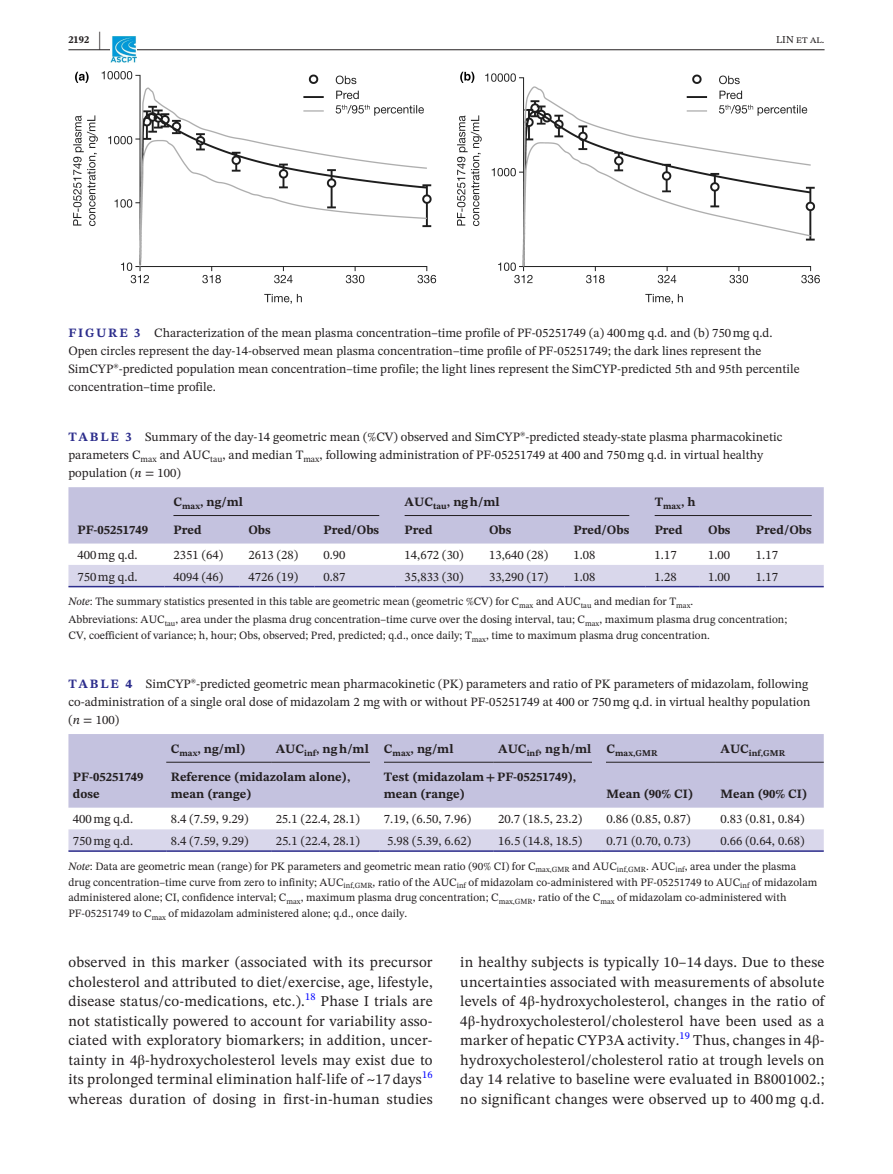
<style>
.page{position:relative;width:893px;height:1174px;background:#fff}
.page>*{position:absolute;margin:0;border:0;box-sizing:border-box;transform-origin:0 0}
.t1{font:15px/19.5px "STIX Two Text";letter-spacing:.015em;color:#231f20;text-align:justify}
.t2{font:12.75px/18px "STIX Two Text";color:#231f20}
.t3{font:700 12.75px/17.2px "STIX Two Text";color:#231f20}
.t4{font:11.25px/15.8px "STIX Two Text";color:#231f20}
.t5{font:10.5px "STIX Two Text";color:#231f20}
.t6{font:10.5px "STIX Two Text";color:#00f}
.t7{font:700 10.5px "STIX Two Text";color:#231f20}
.t8{font:700 8.85px "STIX Two Text";color:#231f20}
.s1{font-size:21px}
.s2{font-weight:700;color:#2c2d8c}
.s3{font-style:italic}
.s4{font-family:"STIX"}
</style>
<div class="page">
<hr style="left:68px;top:49px;width:756px;height:1px;background:#231f20">
<img style="left:111px;top:37px;width:25px;height:25px">
<img style="left:73px;top:71px;width:747px;height:233px">
<div style="left:68px;top:487px;width:756px;height:56px;background:#c4c2df"></div>
<div style="left:68px;top:565px;width:756px;height:21px;background:#d9d7eb"></div>
<hr style="left:68px;top:586px;width:96px;height:1px;background:#2c2d8c">
<hr style="left:164px;top:586px;width:75px;height:1px;background:#2c2d8c">
<hr style="left:239px;top:586px;width:75px;height:1px;background:#2c2d8c">
<hr style="left:314px;top:586px;width:82px;height:1px;background:#2c2d8c">
<hr style="left:396px;top:586px;width:84px;height:1px;background:#2c2d8c">
<hr style="left:480px;top:586px;width:84px;height:1px;background:#2c2d8c">
<hr style="left:564px;top:586px;width:82px;height:1px;background:#2c2d8c">
<hr style="left:646px;top:586px;width:53px;height:1px;background:#2c2d8c">
<hr style="left:699px;top:586px;width:48px;height:1px;background:#2c2d8c">
<hr style="left:747px;top:586px;width:77px;height:1px;background:#2c2d8c">
<hr style="left:173px;top:515px;width:206px;height:1px;background:#231f20">
<hr style="left:405px;top:515px;width:224px;height:1px;background:#231f20">
<hr style="left:655px;top:515px;width:157px;height:1px;background:#231f20">
<div style="left:68px;top:734px;width:756px;height:73px;background:#c4c2df"></div>
<div style="left:68px;top:829px;width:756px;height:21px;background:#d9d7eb"></div>
<hr style="left:68px;top:850px;width:98px;height:2px;background:#2c2d8c">
<hr style="left:166px;top:850px;width:105px;height:2px;background:#2c2d8c">
<hr style="left:271px;top:850px;width:108px;height:2px;background:#2c2d8c">
<hr style="left:379px;top:850px;width:115px;height:2px;background:#2c2d8c">
<hr style="left:494px;top:850px;width:108px;height:2px;background:#2c2d8c">
<hr style="left:602px;top:850px;width:114px;height:2px;background:#2c2d8c">
<hr style="left:716px;top:850px;width:108px;height:2px;background:#2c2d8c">
<hr style="left:166px;top:762px;width:105px;height:1px;background:#231f20">
<hr style="left:271px;top:762px;width:108px;height:1px;background:#231f20">
<hr style="left:379px;top:762px;width:115px;height:1px;background:#231f20">
<hr style="left:494px;top:762px;width:108px;height:1px;background:#231f20">
<hr style="left:602px;top:762px;width:114px;height:1px;background:#231f20">
<hr style="left:716px;top:762px;width:108px;height:1px;background:#231f20">
<div style="left:370px;top:757px;width:13px;height:8px;background:#c4c2df"></div>
<div style="left:592px;top:759px;width:14px;height:8px;background:#c4c2df"></div>
<p class="t7" style="left:68px;top:32px;width:34px">2192 <span class="s1">|</span></p>
<p class="t5" style="left:776px;top:32px;width:50px">LIN et al.</p>
<p class="t2" style="left:68px;top:324px;width:733px"><span class="s2">FIGURE 3</span> Characterization of the mean plasma concentration–time profile of PF-05251749 (a) 400mg q.d. and (b) 750mg q.d.<br>Open circles represent the day-14-observed mean plasma concentration–time profile of PF-05251749; the dark lines represent the SimCYP®-predicted population mean concentration–time profile; the light lines represent the SimCYP-predicted 5th and 95th percentile concentration–time profile.</p>
<p class="t2" style="left:68px;top:428px;width:715px"><span class="s2">TABLE 3</span> Summary of the day-14 geometric mean (%CV) observed and SimCYP®-predicted steady-state plasma pharmacokinetic parameters C<sub>max</sub> and AUC<sub>tau</sub>, and median T<sub>max</sub>, following administration of PF-05251749 at 400 and 750mg q.d. in virtual healthy population (<span class="s3">n</span> = 100)</p>
<p class="t3" style="left:77px;top:522px;width:72px">PF-05251749</p>
<p class="t3" style="left:173px;top:493px;width:71px">C<sub>max</sub>, ng/ml</p>
<p class="t3" style="left:405px;top:493px;width:97px">AUC<sub>tau</sub>, ngh/ml</p>
<p class="t3" style="left:655px;top:493px;width:42px">T<sub>max</sub>, h</p>
<p class="t3" style="left:173px;top:522px;width:30px">Pred</p>
<p class="t3" style="left:248px;top:522px;width:24px">Obs</p>
<p class="t3" style="left:323px;top:522px;width:57px">Pred/Obs</p>
<p class="t3" style="left:405px;top:522px;width:30px">Pred</p>
<p class="t3" style="left:489px;top:522px;width:24px">Obs</p>
<p class="t3" style="left:573px;top:522px;width:57px">Pred/Obs</p>
<p class="t3" style="left:655px;top:522px;width:30px">Pred</p>
<p class="t3" style="left:708px;top:522px;width:24px">Obs</p>
<p class="t3" style="left:756px;top:522px;width:57px">Pred/Obs</p>
<p class="t2" style="left:77px;top:545px;width:62px">400mg q.d.</p>
<p class="t2" style="left:173px;top:545px;width:51px">2351 (64)</p>
<p class="t2" style="left:248px;top:545px;width:51px">2613 (28)</p>
<p class="t2" style="left:323px;top:545px;width:24px">0.90</p>
<p class="t2" style="left:405px;top:545px;width:61px">14,672 (30)</p>
<p class="t2" style="left:489px;top:545px;width:61px">13,640 (28)</p>
<p class="t2" style="left:573px;top:545px;width:24px">1.08</p>
<p class="t2" style="left:655px;top:545px;width:24px">1.17</p>
<p class="t2" style="left:708px;top:545px;width:24px">1.00</p>
<p class="t2" style="left:756px;top:545px;width:24px">1.17</p>
<p class="t2" style="left:77px;top:567px;width:62px">750mg q.d.</p>
<p class="t2" style="left:173px;top:567px;width:51px">4094 (46)</p>
<p class="t2" style="left:248px;top:567px;width:51px">4726 (19)</p>
<p class="t2" style="left:323px;top:567px;width:24px">0.87</p>
<p class="t2" style="left:405px;top:567px;width:61px">35,833 (30)</p>
<p class="t2" style="left:489px;top:567px;width:61px">33,290 (17)</p>
<p class="t2" style="left:573px;top:567px;width:24px">1.08</p>
<p class="t2" style="left:655px;top:567px;width:24px">1.28</p>
<p class="t2" style="left:708px;top:567px;width:24px">1.00</p>
<p class="t2" style="left:756px;top:567px;width:24px">1.17</p>
<p class="t4" style="left:68px;top:592px;width:720px;line-height:18px"><span class="s3">Note</span>: The summary statistics presented in this table are geometric mean (geometric %CV) for C<sub>max</sub> and AUC<sub>tau</sub> and median for T<sub>max</sub>.<br>Abbreviations: AUC<sub>tau</sub>, area under the plasma drug concentration–time curve over the dosing interval, tau; C<sub>max</sub>, maximum plasma drug concentration;</p>
<p class="t4" style="left:68px;top:627px;width:643px">CV, coefficient of variance; h, hour; Obs, observed; Pred, predicted; q.d., once daily; T<sub>max</sub>, time to maximum plasma drug concentration.</p>
<p class="t2" style="left:68px;top:675px;width:743px"><span class="s2">TABLE 4</span> SimCYP®-predicted geometric mean pharmacokinetic (PK) parameters and ratio of PK parameters of midazolam, following co-administration of a single oral dose of midazolam 2 mg with or without PF-05251749 at 400 or 750mg q.d. in virtual healthy population (<span class="s3">n</span> = 100)</p>
<p class="t3" style="left:73px;top:768px;width:72px">PF-05251749 dose</p>
<p class="t3" style="left:171px;top:740px;width:76px">C<sub>max</sub>, ng/ml)</p>
<p class="t3" style="left:276px;top:740px;width:179px">AUC<sub>inf</sub>, ngh/ml C<sub>max</sub>, ng/ml</p>
<p class="t3" style="left:498px;top:740px;width:161px">AUC<sub>inf</sub>, ngh/ml C<sub>max,GMR</sub></p>
<p class="t8" style="left:720px;top:746px;width:66px"><sup>AUC</sup>inf,GMR</p>
<p class="t3" style="left:171px;top:768px;width:181px">Reference (midazolam alone), mean (range)</p>
<p class="t3" style="left:384px;top:768px;width:194px">Test (midazolam<span class="s4">+</span>PF-05251749), mean (range)</p>
<p class="t3" style="left:606px;top:786px;width:88px">Mean (90% CI)</p>
<p class="t3" style="left:720px;top:786px;width:88px">Mean (90% CI)</p>
<p class="t2" style="left:73px;top:810px;width:62px">400mg q.d.</p>
<p class="t2" style="left:171px;top:810px;width:79px">8.4 (7.59, 9.29)</p>
<p class="t2" style="left:276px;top:810px;width:86px">25.1 (22.4, 28.1)</p>
<p class="t2" style="left:384px;top:810px;width:89px">7.19, (6.50, 7.96)</p>
<p class="t2" style="left:498px;top:810px;width:86px">20.7 (18.5, 23.2)</p>
<p class="t2" style="left:606px;top:810px;width:86px">0.86 (0.85, 0.87)</p>
<p class="t2" style="left:720px;top:810px;width:86px">0.83 (0.81, 0.84)</p>
<p class="t2" style="left:73px;top:831px;width:62px">750mg q.d.</p>
<p class="t2" style="left:171px;top:831px;width:79px">8.4 (7.59, 9.29)</p>
<p class="t2" style="left:276px;top:831px;width:86px">25.1 (22.4, 28.1)</p>
<p class="t2" style="left:387px;top:831px;width:86px">5.98 (5.39, 6.62)</p>
<p class="t2" style="left:498px;top:831px;width:86px">16.5 (14.8, 18.5)</p>
<p class="t2" style="left:606px;top:831px;width:86px">0.71 (0.70, 0.73)</p>
<p class="t2" style="left:720px;top:831px;width:86px">0.66 (0.64, 0.68)</p>
<p class="t4" style="left:68px;top:858px;width:750px"><span class="s3">Note</span>: Data are geometric mean (range) for PK parameters and geometric mean ratio (90% CI) for C<sub>max,GMR</sub> and AUC<sub>inf,GMR</sub>. AUC<sub>inf</sub>, area under the plasma drug concentration–time curve from zero to infinity; AUC<sub>inf,GMR</sub>, ratio of the AUC<sub>inf</sub> of midazolam co-administered with PF-05251749 to AUC<sub>inf</sub> of midazolam administered alone; CI, confidence interval; C<sub>max</sub>, maximum plasma drug concentration; C<sub>max,GMR</sub>, ratio of the C<sub>max</sub> of midazolam co-administered with PF-05251749 to C<sub>max</sub> of midazolam administered alone; q.d., once daily.</p>
<p class="t1" style="left:68px;top:952px;width:366px">observed in this marker (associated with its precursor cholesterol and attributed to diet/exercise, age, lifestyle, disease status/co-medications, etc.).</p>
<p class="t6" style="left:305px;top:988px;width:12px">18</p>
<p class="t1" style="left:68px;top:991px;width:366px;text-indent:252px">Phase I trials are not statistically powered to account for variability asso&shy;ciated with exploratory biomarkers; in addition, uncer&shy;tainty in 4<span class="s4">β</span>-hydroxycholesterol levels may exist due to its prolonged terminal elimination half-life of ~17 days</p>
<p class="t6" style="left:422px;top:1066px;width:12px">16</p>
<p class="t1" style="left:68px;top:1089px;width:366px">whereas duration of dosing in first-in-human studies</p>
<p class="t1" style="left:460px;top:952px;width:366px">in healthy subjects is typically 10–14 days. Due to these uncertainties associated with measurements of absolute levels of 4<span class="s4">β</span>-hydroxycholesterol, changes in the ratio of 4<span class="s4">β</span>-hydroxycholesterol/cholesterol have been used as a marker of hepatic CYP3A activity.</p>
<p class="t6" style="left:680px;top:1027px;width:12px">19</p>
<p class="t1" style="left:460px;top:1030px;width:366px;text-indent:233px">Thus, changes in 4<span class="s4">β&shy;</span>hydroxycholesterol/cholesterol ratio at trough levels on day 14 relative to baseline were evaluated in B8001002.; no significant changes were observed up to 400 mg q.d.</p>
</div>
